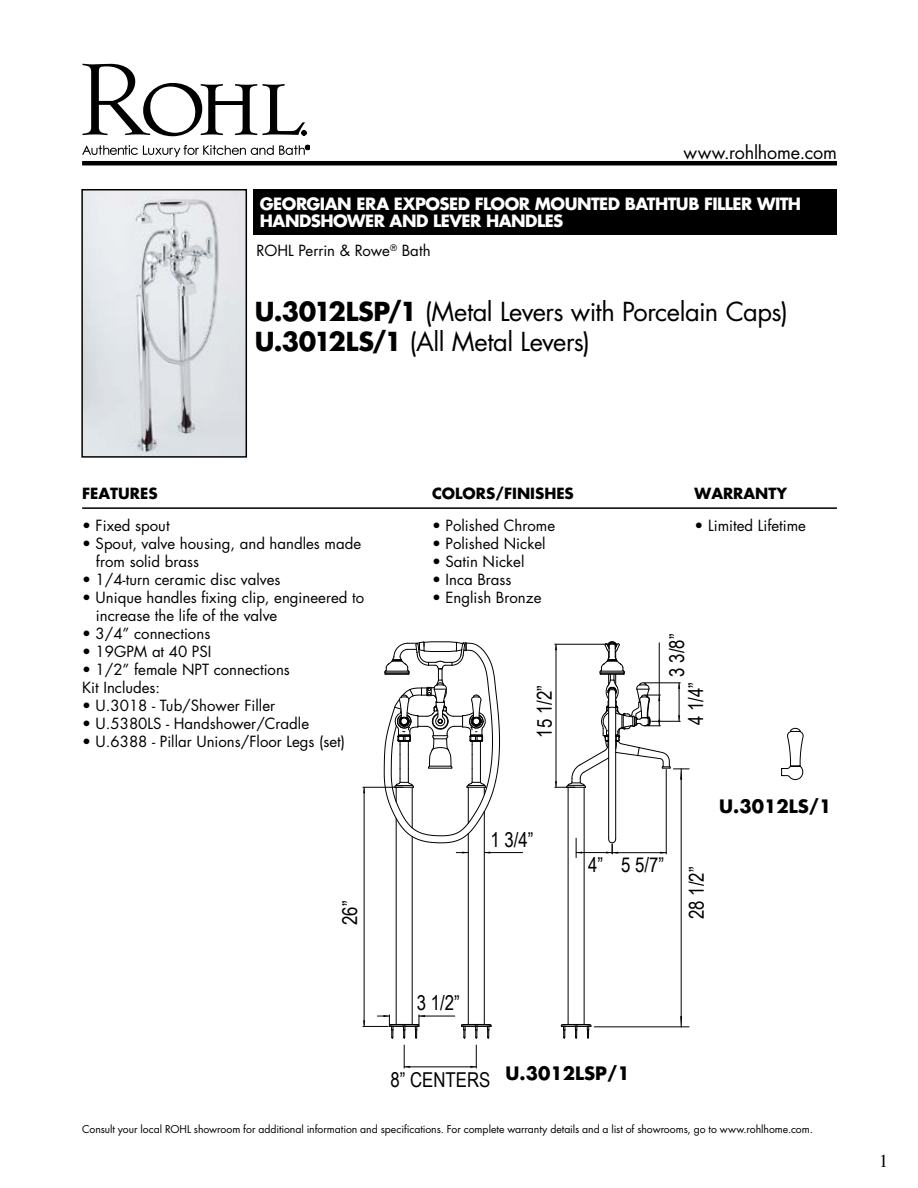
<style>
.page{position:relative;width:918px;height:1188px;background:#fff}
.page>*{position:absolute;margin:0;border:0;box-sizing:border-box;transform-origin:0 0}
.t1{font:25.5px/30px "Futura";letter-spacing:-.02em;color:#000}
.t2{font:20.55px "Arial Narrow";color:#000}
.t3{font:700 18px "Futura";color:#000}
.t4{font:18px "Futura";letter-spacing:-.005em;color:#000}
.t5{font:18px "Times";color:#000}
.t6{font:700 16.5px/16.5px "Futura";letter-spacing:-.03em;color:#fff}
.t7{font:15px/18px "Futura";color:#000}
.t8{font:700 15px "Futura";color:#000}
.t9{font:10.5px "Futura";letter-spacing:-.005em;color:#000}
.s1{font-weight:700}
</style>
<div class="page">
<svg style="left:82px;top:64px;width:224px;height:72px"></svg>
<svg style="left:82px;top:145px;width:228px;height:12px"></svg>
<hr style="left:82px;top:161px;width:755px;height:4px;background:#000">
<div style="left:253px;top:189px;width:584px;height:45px;background:#000"></div>
<img style="left:84px;top:192px;width:160px;height:263px">
<div style="left:81px;top:189px;width:166px;height:269px;border:2px solid #000"></div>
<hr style="left:82px;top:507px;width:755px;height:2px;background:#000">
<hr style="left:468px;top:834px;width:1px;height:190px;background:#000">
<hr style="left:484px;top:811px;width:1px;height:213px;background:#000">
<hr style="left:396px;top:818px;width:1px;height:206px;background:#000">
<hr style="left:412px;top:837px;width:1px;height:187px;background:#000">
<svg style="left:461px;top:1024px;width:31px;height:15px"></svg>
<svg style="left:384px;top:641px;width:116px;height:203px"></svg>
<hr style="left:608px;top:708px;width:1px;height:130px;background:#000">
<hr style="left:615px;top:708px;width:1px;height:130px;background:#000">
<hr style="left:568px;top:787px;width:1px;height:237px;background:#000">
<hr style="left:584px;top:787px;width:1px;height:237px;background:#000">
<svg style="left:561px;top:1024px;width:31px;height:15px"></svg>
<svg style="left:456px;top:852px;width:12px;height:2px"></svg>
<hr style="left:484px;top:852px;width:39px;height:1px;background:#000">
<hr style="left:363px;top:787px;width:40px;height:1px;background:#000">
<hr style="left:364px;top:787px;width:1px;height:239px;background:#000">
<svg style="left:404px;top:1045px;width:6px;height:23px"></svg>
<svg style="left:470px;top:1045px;width:7px;height:23px"></svg>
<hr style="left:404px;top:1066px;width:72px;height:1px;background:#000">
<svg style="left:363px;top:1015px;width:62px;height:24px"></svg>
<hr style="left:419px;top:1016px;width:36px;height:1px;background:#000">
<svg style="left:576px;top:838px;width:6px;height:20px"></svg>
<hr style="left:576px;top:852px;width:36px;height:1px;background:#000">
<svg style="left:606px;top:837px;width:12px;height:17px"></svg>
<hr style="left:666px;top:769px;width:1px;height:85px;background:#000">
<hr style="left:612px;top:852px;width:54px;height:1px;background:#000">
<svg style="left:555px;top:641px;width:134px;height:147px"></svg>
<hr style="left:594px;top:1026px;width:95px;height:1px;background:#000">
<hr style="left:681px;top:769px;width:1px;height:258px;background:#000">
<svg style="left:781px;top:728px;width:23px;height:52px"></svg>
<p class="t4" style="left:683px;top:140px;width:155px">www.rohlhome.com</p>
<p class="t6" style="left:260px;top:195px;width:543px">GEORGIAN ERA EXPOSED FLOOR MOUNTED BATHTUB FILLER WITH<br>HANDSHOWER AND LEVER HANDLES</p>
<p class="t7" style="left:256px;top:241px;width:176px">ROHL Perrin &amp; Rowe<sup>®</sup> Bath</p>
<h1 class="t1" style="left:255px;top:296px;width:535px"><span class="s1">U.3012LSP/1</span> (Metal Levers with Porcelain Caps)<br><span class="s1">U.3012LS/1</span> (All Metal Levers)</h1>
<p class="t8" style="left:82px;top:483px;width:77px">FEATURES</p>
<p class="t7" style="left:82px;top:516px;width:89px">• Fixed spout</p>
<p class="t7" style="left:96px;top:534px;width:267px;text-indent:-14px">• Spout, valve housing, and handles made from solid brass</p>
<p class="t7" style="left:82px;top:570px;width:200px">• 1/4-turn ceramic disc valves</p>
<p class="t7" style="left:96px;top:588px;width:270px;text-indent:-14px">• Unique handles fixing clip, engineered to increase the life of the valve</p>
<p class="t7" style="left:82px;top:624px;width:130px">• 3/4” connections</p>
<p class="t7" style="left:82px;top:642px;width:131px">• 19GPM at 40 PSI</p>
<p class="t7" style="left:82px;top:660px;width:209px">• 1/2” female NPT connections<br>Kit Includes:</p>
<p class="t7" style="left:82px;top:696px;width:195px">• U.3018 - Tub/Shower Filler</p>
<p class="t7" style="left:82px;top:714px;width:229px">• U.5380LS - Handshower/Cradle</p>
<p class="t7" style="left:82px;top:732px;width:265px">• U.6388 - Pillar Unions/Floor Legs (set)</p>
<h2 class="t2" style="left:338px;top:925px;width:26px;rotate:-90deg">26”</h2>
<p class="t8" style="left:432px;top:483px;width:143px">COLORS/FINISHES</p>
<p class="t7" style="left:432px;top:516px;width:125px">• Polished Chrome</p>
<p class="t7" style="left:432px;top:534px;width:115px">• Polished Nickel</p>
<p class="t7" style="left:432px;top:552px;width:94px">• Satin Nickel</p>
<p class="t7" style="left:432px;top:570px;width:81px">• Inca Brass</p>
<p class="t7" style="left:432px;top:588px;width:111px">• English Bronze</p>
<p class="t8" style="left:695px;top:483px;width:94px">WARRANTY</p>
<p class="t7" style="left:695px;top:516px;width:113px">• Limited Lifetime</p>
<h2 class="t2" style="left:665px;top:677px;width:44px;rotate:-90deg">3 3/8”</h2>
<h2 class="t2" style="left:533px;top:738px;width:54px;rotate:-90deg">15 1/2”</h2>
<h2 class="t2" style="left:684px;top:725px;width:44px;rotate:-90deg">4 1/4”</h2>
<h2 class="t2" style="left:490px;top:828px;width:44px">1 3/4”</h2>
<h2 class="t2" style="left:588px;top:853px;width:78px">4” 5 5/7”</h2>
<p class="t3" style="left:719px;top:794px;width:114px">U.3012LS/1</p>
<h2 class="t2" style="left:685px;top:919px;width:54px;rotate:-90deg">28 1/2”</h2>
<h2 class="t2" style="left:417px;top:991px;width:44px">3 1/2”</h2>
<h2 class="t2" style="left:390px;top:1068px;width:101px">8” CENTERS</h2>
<p class="t3" style="left:506px;top:1060px;width:126px">U.3012LSP/1</p>
<p class="t9" style="left:82px;top:1121px;width:732px">Consult your local ROHL showroom for additional information and specifications. For complete warranty details and a list of showrooms, go to www.rohlhome.com.</p>
<p class="t5" style="left:879px;top:1144px;width:10px">1</p>
</div>
